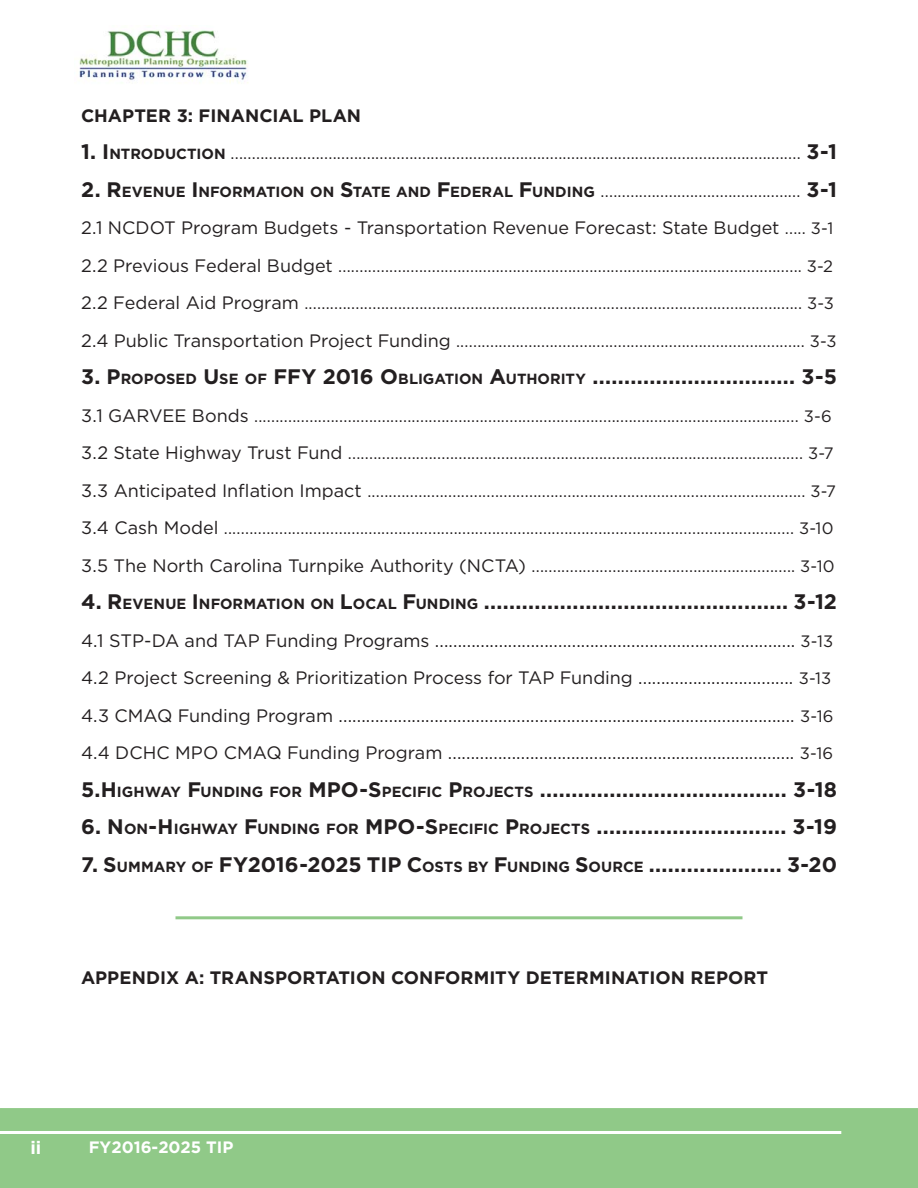
<style>
.page{position:relative;width:918px;height:1188px;background:#fff}
.page>*{position:absolute;margin:0;border:0;box-sizing:border-box;transform-origin:0 0}
.t1{font:700 21px "Gotham";color:#231f20}
.t2{font:18px/37.5px "Gotham";letter-spacing:-.005em;color:#231f20}
.t3{font:700 18px "Gotham";color:#231f20}
.t4{font:700 18px "Gotham";color:#fff}
.t5{font:16.5px "Gotham";color:#231f20}
.t6{font:700 16.5px "Gotham";color:#fff}
.s1{font-weight:700;font-size:21px}
.s2{font-weight:700;font-size:14.7px}
.s3{font-size:16.5px}
.s4{font-size:18px}
.s5{font-size:14.7px}
</style>
<div class="page">
<div style="left:1px;top:1109px;width:916px;height:78px;background:#90c988"></div>
<div style="left:0;top:1108px;width:918px;height:80px;border:2px solid #90c988"></div>
<hr style="left:0;top:1131px;width:841px;height:3px;background:#fff">
<img style="left:79px;top:30px;width:169px;height:53px">
<hr style="left:176px;top:916px;width:567px;height:3px;background:#90c988">
<p class="t3" style="left:81px;top:109px;width:282px">CHAPTER 3: FINANCIAL PLAN</p>
<p class="t5" style="left:81px;top:147px;width:758px"><span class="s1">1. I</span><span class="s2">NTRODUCTION</span> ...................................................................................................................................... <span class="s1">3-1</span></p>
<p class="t5" style="left:81px;top:185px;width:758px"><span class="s1">2. R</span><span class="s2">EVENUE</span> <span class="s1">I</span><span class="s2">NFORMATION ON</span> <span class="s1">S</span><span class="s2">TATE AND</span> <span class="s1">F</span><span class="s2">EDERAL</span> <span class="s1">F</span><span class="s2">UNDING</span> ............................................... <span class="s1">3-1</span></p>
<p class="t2" style="left:81px;top:210px;width:754px">2.1 NCDOT Program Budgets - Transportation Revenue Forecast: State Budget <span class="s3">..... 3-1</span></p>
<p class="t5" style="left:81px;top:260px;width:754px"><span class="s4">2.2 Previous Federal Budget</span> ............................................................................................................. 3-2</p>
<p class="t5" style="left:81px;top:297px;width:754px"><span class="s4">2.2 Federal Aid Program</span> ..................................................................................................................... 3-3</p>
<p class="t5" style="left:81px;top:335px;width:757px"><span class="s4">2.4 Public Transportation Project Funding</span> .................................................................................. 3-3</p>
<p class="t1" style="left:81px;top:369px;width:757px">3. P<span class="s5">ROPOSED</span> U<span class="s5">SE OF</span> FFY 2016 O<span class="s5">BLIGATION</span> A<span class="s5">UTHORITY</span> ................................ 3-5</p>
<p class="t5" style="left:81px;top:410px;width:752px"><span class="s4">3.1 GARVEE Bonds</span> ................................................................................................................................ 3-6</p>
<p class="t5" style="left:81px;top:447px;width:754px"><span class="s4">3.2 State Highway Trust Fund</span> ........................................................................................................... 3-7</p>
<p class="t5" style="left:81px;top:485px;width:757px"><span class="s4">3.3 Anticipated Inflation Impact</span> ....................................................................................................... 3-7</p>
<p class="t5" style="left:81px;top:522px;width:754px"><span class="s4">3.4 Cash Model</span> ...................................................................................................................................... 3-10</p>
<p class="t5" style="left:81px;top:560px;width:755px"><span class="s4">3.5 The North Carolina Turnpike Authority (NCTA)</span> .............................................................. 3-10</p>
<p class="t1" style="left:81px;top:594px;width:758px">4. R<span class="s5">EVENUE</span> I<span class="s5">NFORMATION ON</span> L<span class="s5">OCAL</span> F<span class="s5">UNDING</span> ................................................ 3-12</p>
<p class="t2" style="left:81px;top:623px;width:754px">4.1 STP-DA and TAP Funding Programs ............................................................................... <span class="s3">3-13<br></span>4.2 Project Screening &amp; Prioritization Process for TAP Funding .................................. <span class="s3">3-13<br></span>4.3 CMAQ Funding Program .................................................................................................... <span class="s3">3-16<br></span>4.4 DCHC MPO CMAQ Funding Program ............................................................................ <span class="s3">3-16</span></p>
<p class="t1" style="left:81px;top:782px;width:758px">5.H<span class="s5">IGHWAY</span> F<span class="s5">UNDING FOR</span> MPO-S<span class="s5">PECIFIC</span> P<span class="s5">ROJECTS</span> ....................................... 3-18</p>
<p class="t1" style="left:81px;top:819px;width:758px">6. N<span class="s5">ON</span>-H<span class="s5">IGHWAY</span> F<span class="s5">UNDING FOR</span> MPO-S<span class="s5">PECIFIC</span> P<span class="s5">ROJECTS</span> .............................. 3-19</p>
<p class="t1" style="left:81px;top:857px;width:758px">7. S<span class="s5">UMMARY OF</span> FY2016-2025 TIP C<span class="s5">OSTS BY</span> F<span class="s5">UNDING</span> S<span class="s5">OURCE</span> ..................... 3-20</p>
<p class="t3" style="left:81px;top:972px;width:689px">APPENDIX A: TRANSPORTATION CONFORMITY DETERMINATION REPORT</p>
<p class="t4" style="left:30px;top:1141px;width:12px">ii</p>
<p class="t6" style="left:89px;top:1141px;width:146px">FY2016-2025 TIP</p>
</div>
